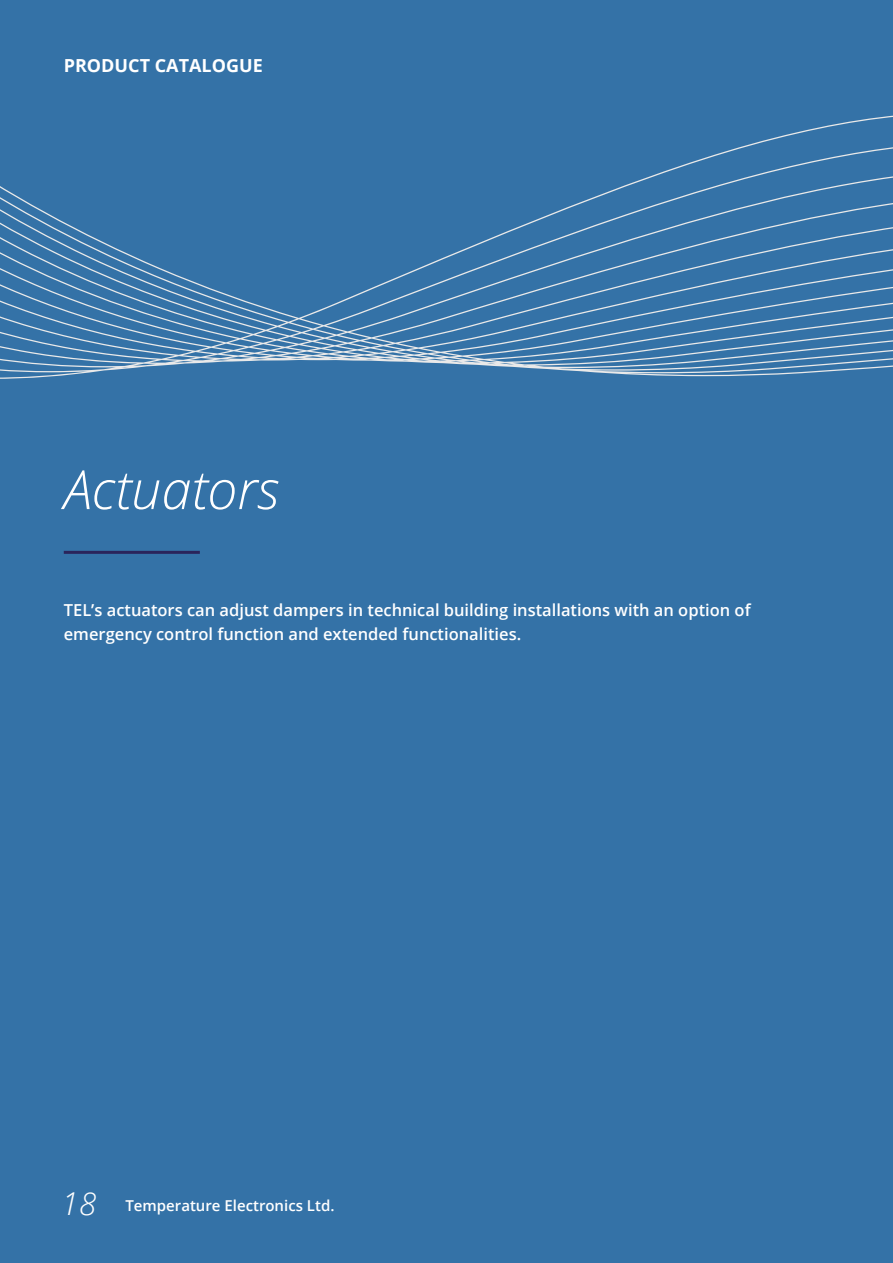
<style>
.page{position:relative;width:893px;height:1263px;background:#3472a7}
.page>*{position:absolute;margin:0;border:0;box-sizing:border-box;transform-origin:0 0}
.t1{font:italic 300 54px "Open Sans";color:#fff}
.t2{font:700 18px "Open Sans";color:#fff}
.t3{font:600 16.5px/24px "Open Sans";color:#fff}
.t4{font:600 15px "Open Sans";color:#fff}
.s1{font-weight:300;font-style:italic;font-size:31.5px}
</style>
<div class="page">
<svg style="left:0;top:115px;width:893px;height:264px"></svg>
<hr style="left:64px;top:551px;width:136px;height:3px;background:#2a245b">
<p class="t2" style="left:64px;top:53px;width:200px">PRODUCT CATALOGUE</p>
<h1 class="t1" style="left:64px;top:452px;width:217px">Actuators</h1>
<p class="t3" style="left:64px;top:598px;width:688px">TEL’s actuators can adjust dampers in technical building installations with an option of emergency control function and extended functionalities.</p>
<p class="t4" style="left:62px;top:1195px;width:274px"><span class="s1">18</span> Temperature Electronics Ltd.</p>
</div>
